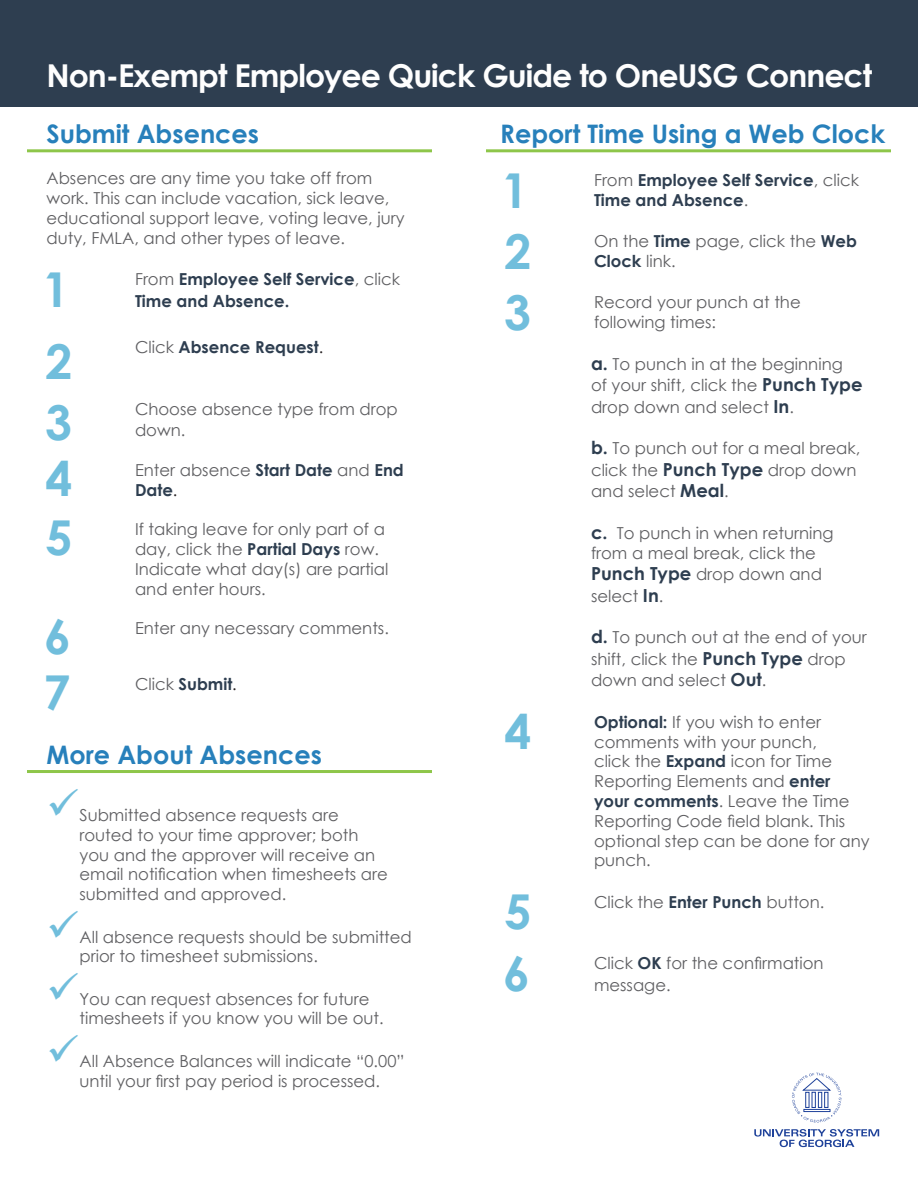
<style>
.page{position:relative;width:918px;height:1188px;background:#fff}
.page>*{position:absolute;margin:0;border:0;box-sizing:border-box;transform-origin:0 0}
.t1{font:700 48px "Century Gothic";color:#71bedc}
.t2{font:700 31.5px "Century Gothic";letter-spacing:-.03em;color:#fefefe}
.t3{font:700 25.5px "Century Gothic";color:#2780bb}
.t4{font:16.5px/19.8px "Century Gothic";color:#5f5f62}
.t5{font:700 16.5px/19.8px "Century Gothic";color:#2e3e50}
.s1{font-weight:400;color:#5f5f62}
.s2{font-weight:400;color:#231f20}
.s3{font-weight:700;color:#2e3e50}
.s4{color:#71bedc}
.s5{font-weight:700;font-size:18px;color:#2e3e50}
</style>
<div class="page">
<div style="left:0;top:0;width:918px;height:106px;background:#2e3e50"></div>
<hr style="left:27px;top:149px;width:405px;height:3px;background:#8ec64a">
<hr style="left:27px;top:770px;width:405px;height:3px;background:#8ec64a">
<hr style="left:486px;top:149px;width:405px;height:3px;background:#8ec64a">
<svg style="left:792px;top:1073px;width:49px;height:50px"></svg>
<svg style="left:754px;top:1129px;width:125px;height:18px"></svg>
<p class="t2" style="left:46px;top:52px;width:827px">Non-Exempt Employee Quick Guide to OneUSG Connect</p>
<p class="t3" style="left:46px;top:114px;width:214px">Submit Absences</p>
<p class="t4" style="left:46px;top:168px;width:360px">Absences are any time you take off from work. This can include vacation, sick leave, educational support leave, voting leave, jury duty, FMLA, and other types of leave.</p>
<p class="t1" style="left:42px;top:253px;width:28px">1</p>
<p class="t5" style="left:135px;top:267px;width:267px;line-height:21.6px"><span class="s1">From</span> Employee Self Service<span class="s1">, click<br></span>Time and Absence.</p>
<p class="t1" style="left:45px;top:325px;width:28px">2</p>
<p class="t5" style="left:135px;top:337px;width:190px"><span class="s1">Click</span> Absence Request<span class="s2">.</span></p>
<p class="t1" style="left:45px;top:386px;width:28px">3</p>
<p class="t4" style="left:135px;top:398px;width:264px;line-height:21.6px">Choose absence type from drop down.</p>
<p class="t1" style="left:46px;top:442px;width:28px">4</p>
<p class="t5" style="left:135px;top:459px;width:270px"><span class="s1">Enter absence</span> Start Date <span class="s1">and</span> End<br>Date<span class="s2">.</span></p>
<p class="t1" style="left:45px;top:501px;width:28px">5</p>
<p class="t4" style="left:135px;top:519px;width:255px">If taking leave for only part of a day, click the <span class="s3">Partial Days</span> row.<br>Indicate what day(s) are partial and enter hours.</p>
<p class="t1" style="left:44px;top:600px;width:28px">6</p>
<p class="t4" style="left:135px;top:618px;width:255px">Enter any necessary comments.</p>
<p class="t1" style="left:44px;top:656px;width:28px">7</p>
<p class="t5" style="left:135px;top:673px;width:103px"><span class="s1">Click</span> Submit<span class="s2">.</span></p>
<p class="t3" style="left:46px;top:735px;width:277px">More About Absences</p>
<p class="t4" style="left:79px;top:805px;width:310px;text-indent:-33px"><span class="s4">✓</span>Submitted absence requests are routed to your time approver; both you and the approver will receive an email notification when timesheets are submitted and approved.</p>
<p class="t4" style="left:79px;top:926px;width:334px;text-indent:-33px"><span class="s4">✓</span>All absence requests should be submitted prior to timesheet submissions.</p>
<p class="t4" style="left:79px;top:989px;width:306px;text-indent:-33px"><span class="s4">✓</span>You can request absences for future timesheets if you know you will be out.</p>
<p class="t4" style="left:46px;top:1051px;width:359px;text-align:center"><span class="s4">✓</span>All Absence Balances will indicate “0.00” until your first pay period is processed.</p>
<p class="t3" style="left:500px;top:114px;width:387px">Report Time Using a Web Clock</p>
<p class="t1" style="left:501px;top:154px;width:28px">1</p>
<p class="t5" style="left:594px;top:169px;width:267px"><span class="s1">From</span> Employee Self Service<span class="s1">, click<br></span>Time and Absence<span class="s1">.</span></p>
<p class="t1" style="left:504px;top:215px;width:28px">2</p>
<p class="t4" style="left:594px;top:231px;width:264px">On the <span class="s3">Time</span> page, click the <span class="s3">Web<br>Clock</span> link.</p>
<p class="t1" style="left:504px;top:276px;width:28px">3</p>
<p class="t4" style="left:594px;top:292px;width:208px">Record your punch at the following times:</p>
<p class="t4" style="left:591px;top:353px;width:273px;line-height:21.6px"><span class="s5">a.</span> To punch in at the beginning of your shift, click the <span class="s5">Punch Type </span>drop down and select <span class="s5">In</span>.</p>
<p class="t4" style="left:591px;top:437px;width:271px;line-height:21.6px"><span class="s5">b.</span> To punch out for a meal break, click the <span class="s5">Punch Type</span> drop down and select <span class="s5">Meal</span>.</p>
<p class="t4" style="left:591px;top:523px;width:244px"><span class="s5">c.</span> To punch in when returning from a meal break, click the</p>
<p class="t4" style="left:591px;top:563px;width:233px;line-height:21.6px"><span class="s5">Punch Type</span> drop down and select <span class="s5">In</span>.</p>
<p class="t4" style="left:591px;top:626px;width:277px;line-height:21.6px"><span class="s5">d.</span> To punch out at the end of your shift, click the <span class="s5">Punch Type</span> drop down and select <span class="s5">Out</span>.</p>
<p class="t1" style="left:505px;top:695px;width:28px">4</p>
<p class="t4" style="left:594px;top:712px;width:277px"><span class="s3">Optional:</span> If you wish to enter comments with your punch,<br>click the <span class="s3">Expand</span> icon for Time<br>Reporting Elements and <span class="s3">enter your comments</span>. Leave the Time<br>Reporting Code field blank. This optional step can be done for any punch.</p>
<p class="t1" style="left:504px;top:875px;width:28px">5</p>
<p class="t4" style="left:594px;top:892px;width:232px">Click the <span class="s3">Enter Punch</span> button.</p>
<p class="t1" style="left:503px;top:937px;width:28px">6</p>
<p class="t4" style="left:594px;top:952px;width:231px;line-height:21.6px">Click <span class="s3">OK</span> for the confirmation message.</p>
</div>
